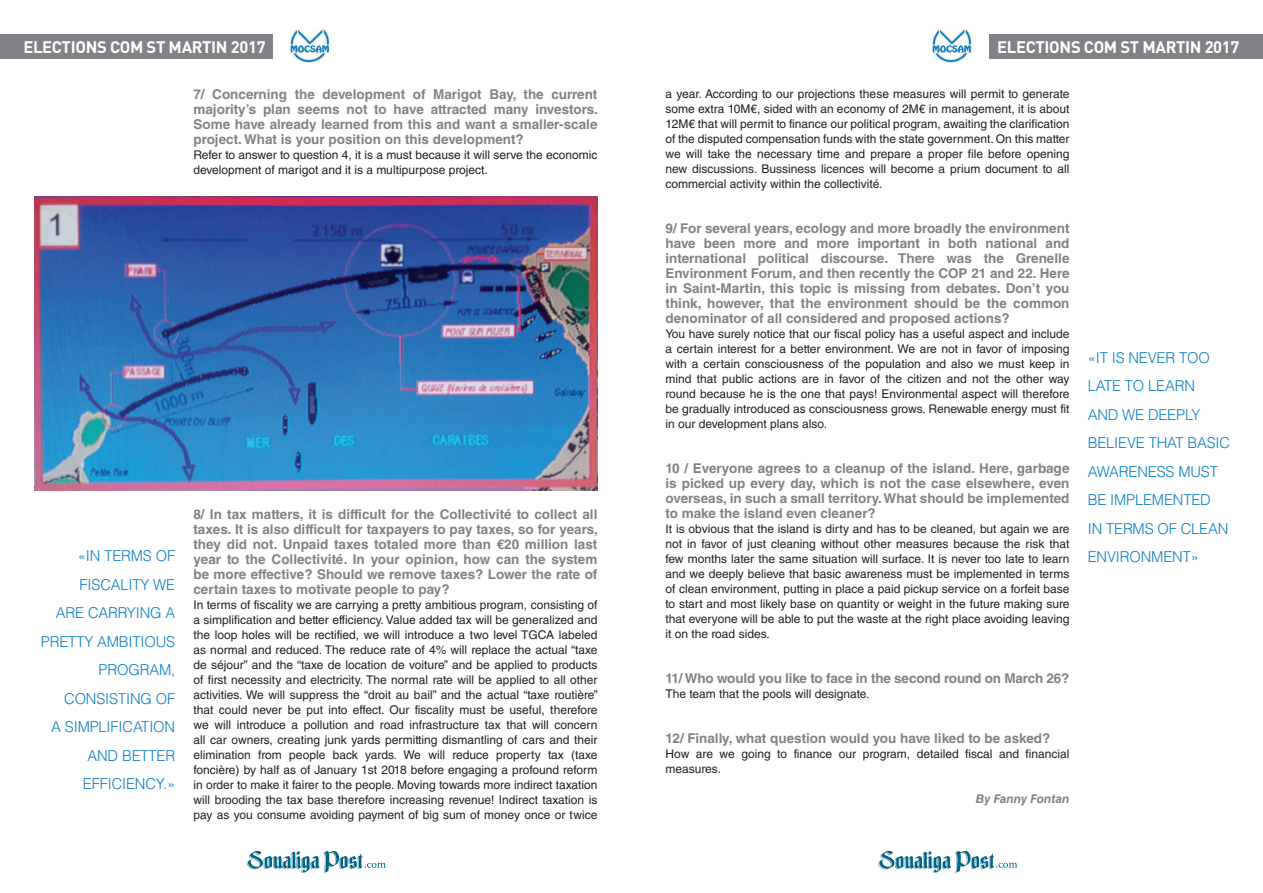
<style>
.page{position:relative;width:1263px;height:893px;background:#fff}
.page>*{position:absolute;margin:0;border:0;box-sizing:border-box;transform-origin:0 0}
.t1{font:700 16.5px "DINOT";letter-spacing:-.02em;color:#fff}
.t2{font:300 15px/28.5px "Helvetica LT Std";letter-spacing:-.01em;color:#0b7ec3;text-align:right}
.t3{font:700 13.5px/15px "Helvetica LT Std";color:#808285;text-align:justify}
.t4{font:12px/15px "Helvetica LT Std";color:#231f20;text-align:justify}
.t5{font:italic 700 12px "Helvetica LT Std";color:#808285}
</style>
<div class="page">
<svg style="left:246px;top:850px;width:140px;height:23px"></svg>
<svg style="left:878px;top:850px;width:139px;height:23px"></svg>
<img style="left:931px;top:29px;width:41px;height:34px">
<img style="left:290px;top:29px;width:40px;height:34px">
<div style="left:989px;top:34px;width:274px;height:25px;background:#808285"></div>
<div style="left:0;top:34px;width:273px;height:25px;background:#808285"></div>
<img style="left:34px;top:197px;width:563px;height:293px">
<h1 class="t1" style="left:23px;top:36px;width:244px">ELECTIONS COM ST MARTIN 2017</h1>
<h1 class="t1" style="left:997px;top:36px;width:244px">ELECTIONS COM ST MARTIN 2017</h1>
<p class="t3" style="left:193px;top:87px;width:406px">7/ Concerning the development of Marigot Bay, the current majority’s plan seems not to have attracted many investors.<br>Some have already learned from this and want a smaller-scale project. What is your position on this development?</p>
<p class="t4" style="left:193px;top:147px;width:405px">Refer to answer to question 4, it is a must because it will serve the economic development of marigot and it is a multipurpose project.</p>
<p class="t4" style="left:665px;top:86px;width:405px">a year. According to our projections these measures will permit to generate some extra 10M€, sided with an economy of 2M€ in management, it is about 12M€ that will permit to finance our political program, awaiting the clarification of the disputed compensation funds with the state government. On this matter we will take the necessary time and prepare a proper file before opening new discussions. Bussiness licences will become a prium document to all commercial activity within the collectivité.</p>
<p class="t3" style="left:665px;top:220px;width:405px">9/ For several years, ecology and more broadly the environment have been more and more important in both national and international political discourse. There was the Grenelle Environment Forum, and then recently the COP 21 and 22. Here in Saint-Martin, this topic is missing from debates. Don’t you think, however, that the environment should be the common denominator of all considered and proposed actions?</p>
<p class="t4" style="left:665px;top:326px;width:405px">You have surely notice that our fiscal policy has a useful aspect and include a certain interest for a better environment. We are not in favor of imposing with a certain consciousness of the population and also we must keep in mind that public actions are in favor of the citizen and not the other way round because he is the one that pays! Environmental aspect will therefore be gradually introduced as consciousness grows. Renewable energy must fit in our development plans also.</p>
<p class="t3" style="left:665px;top:460px;width:405px">10 / Everyone agrees to a cleanup of the island. Here, garbage is picked up every day, which is not the case elsewhere, even overseas, in such a small territory. What should be implemented to make the island even cleaner?</p>
<p class="t4" style="left:665px;top:521px;width:405px">It is obvious that the island is dirty and has to be cleaned, but again we are not in favor of just cleaning without other measures because the risk that few months later the same situation will surface. It is never too late to learn and we deeply believe that basic awareness must be implemented in terms of clean environment, putting in place a paid pickup service on a forfeit base to start and most likely base on quantity or weight in the future making sure that everyone will be able to put the waste at the right place avoiding leaving it on the road sides.</p>
<p class="t3" style="left:665px;top:670px;width:405px">11/ Who would you like to face in the second round on March 26?</p>
<p class="t4" style="left:665px;top:686px;width:206px">The team that the pools will designate.</p>
<p class="t3" style="left:665px;top:730px;width:386px">12/ Finally, what question would you have liked to be asked?</p>
<p class="t4" style="left:665px;top:746px;width:405px">How are we going to finance our program, detailed fiscal and financial measures.</p>
<p class="t5" style="left:976px;top:791px;width:95px">By Fanny Fontan</p>
<p class="t2" style="left:1088px;top:343px;width:144px;text-align:left">«IT IS NEVER TOO<br>LATE TO LEARN<br>AND WE DEEPLY<br>BELIEVE THAT BASIC<br>AWARENESS MUST<br>BE IMPLEMENTED<br>IN TERMS OF CLEAN<br>ENVIRONMENT»</p>
<p class="t3" style="left:193px;top:507px;width:406px">8/ In tax matters, it is difficult for the Collectivité to collect all taxes. It is also difficult for taxpayers to pay taxes, so for years, they did not. Unpaid taxes totaled more than €20 million last year to the Collectivité. In your opinion, how can the system be more effective? Should we remove taxes? Lower the rate of certain taxes to motivate people to pay?</p>
<p class="t4" style="left:193px;top:597px;width:406px">In terms of fiscality we are carrying a pretty ambitious program, consisting of a simplification and better efficiency. Value added tax will be generalized and the loop holes will be rectified, we will introduce a two level TGCA labeled as normal and reduced. The reduce rate of 4% will replace the actual “taxe de séjour” and the “taxe de location de voiture” and be applied to products of first necessity and electricity. The normal rate will be applied to all other activities. We will suppress the “droit au bail” and the actual “taxe routière” that could never be put into effect. Our fiscality must be useful, therefore we will introduce a pollution and road infrastructure tax that will concern all car owners, creating junk yards permitting dismantling of cars and their elimination from people back yards. We will reduce property tax (taxe foncière) by half as of January 1st 2018 before engaging a profound reform in order to make it fairer to the people. Moving towards more indirect taxation will brooding the tax base therefore increasing revenue! Indirect taxation is pay as you consume avoiding payment of big sum of money once or twice</p>
<p class="t2" style="left:41px;top:541px;width:136px">«IN TERMS OF<br>FISCALITY WE<br>ARE CARRYING A<br>PRETTY AMBITIOUS<br>PROGRAM,<br>CONSISTING OF<br>A SIMPLIFICATION<br>AND BETTER<br>EFFICIENCY.»</p>
</div>
